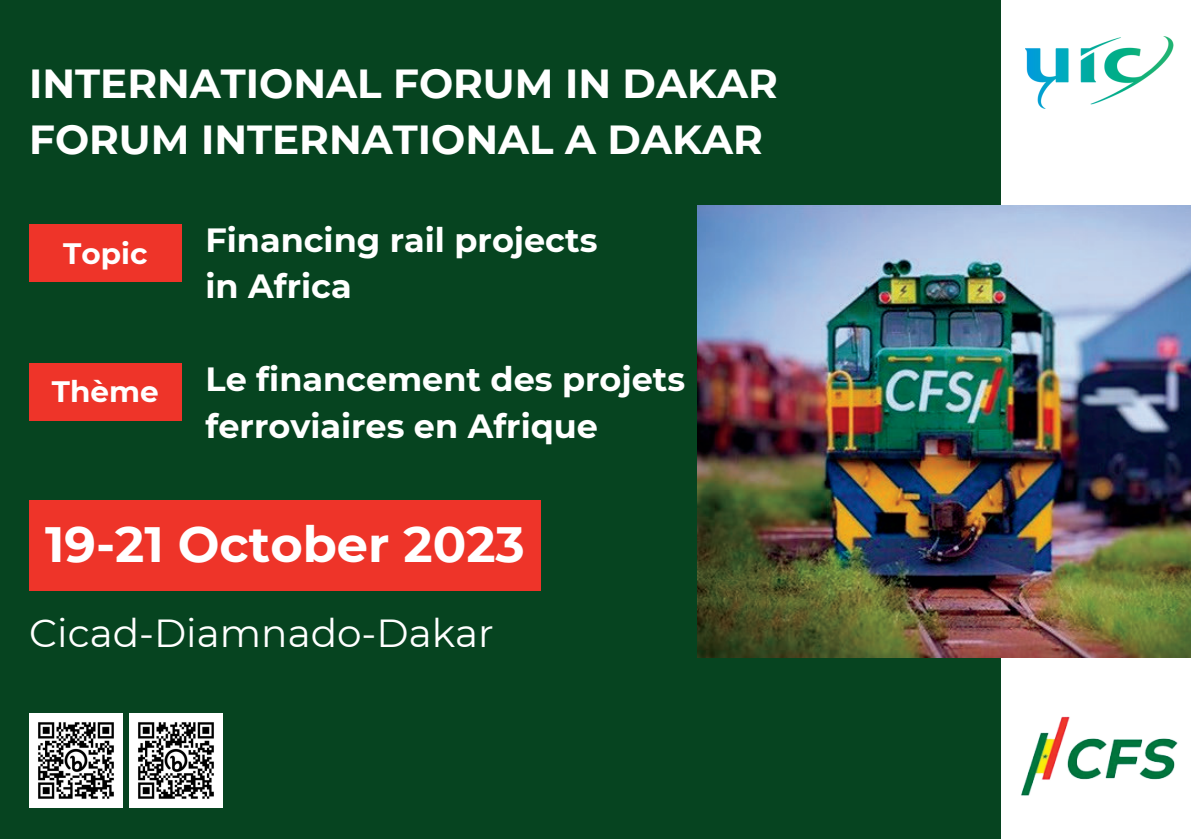
<style>
.page{position:relative;width:1191px;height:839px;background:#fff}
.page>*{position:absolute;margin:0;border:0;box-sizing:border-box;transform-origin:0 0}
.t1{font:700 49.6px "Montserrat";color:#fff}
.t2{font:700 40.6px "Montserrat";color:#fff}
.t3{font:39px "Montserrat";color:#fff}
.t4{font:700 33.4px "Montserrat";color:#fff}
.t5{font:700 29.4px "Montserrat";color:#fff}
</style>
<div class="page">
<div style="left:0;top:0;width:1001px;height:838px;background:#064420"></div>
<img style="left:1021px;top:716px;width:157px;height:80px">
<img style="left:29px;top:713px;width:93px;height:94px">
<img style="left:129px;top:713px;width:93px;height:94px">
<img style="left:1026px;top:37px;width:148px;height:72px">
<img style="left:697px;top:205px;width:494px;height:452px">
<div style="left:29px;top:500px;width:512px;height:90px;background:#ee3429"></div>
<div style="left:29px;top:224px;width:152px;height:58px;background:#ee3429"></div>
<div style="left:29px;top:362px;width:152px;height:58px;background:#ee3429"></div>
<p class="t2" style="left:29px;top:59px;width:750px">INTERNATIONAL FORUM IN DAKAR</p>
<p class="t2" style="left:29px;top:114px;width:735px">FORUM INTERNATIONAL A DAKAR</p>
<p class="t5" style="left:63px;top:235px;width:86px">Topic</p>
<p class="t5" style="left:52px;top:373px;width:108px">Thème</p>
<p class="t4" style="left:206px;top:219px;width:393px">Financing rail projects</p>
<p class="t4" style="left:206px;top:266px;width:148px">in Africa</p>
<p class="t4" style="left:206px;top:359px;width:481px">Le financement des projets</p>
<p class="t4" style="left:206px;top:405px;width:394px">ferroviaires en Afrique</p>
<p class="t1" style="left:45px;top:514px;width:481px">19-21 October 2023</p>
<p class="t3" style="left:29px;top:609px;width:466px">Cicad-Diamnado-Dakar</p>
</div>
